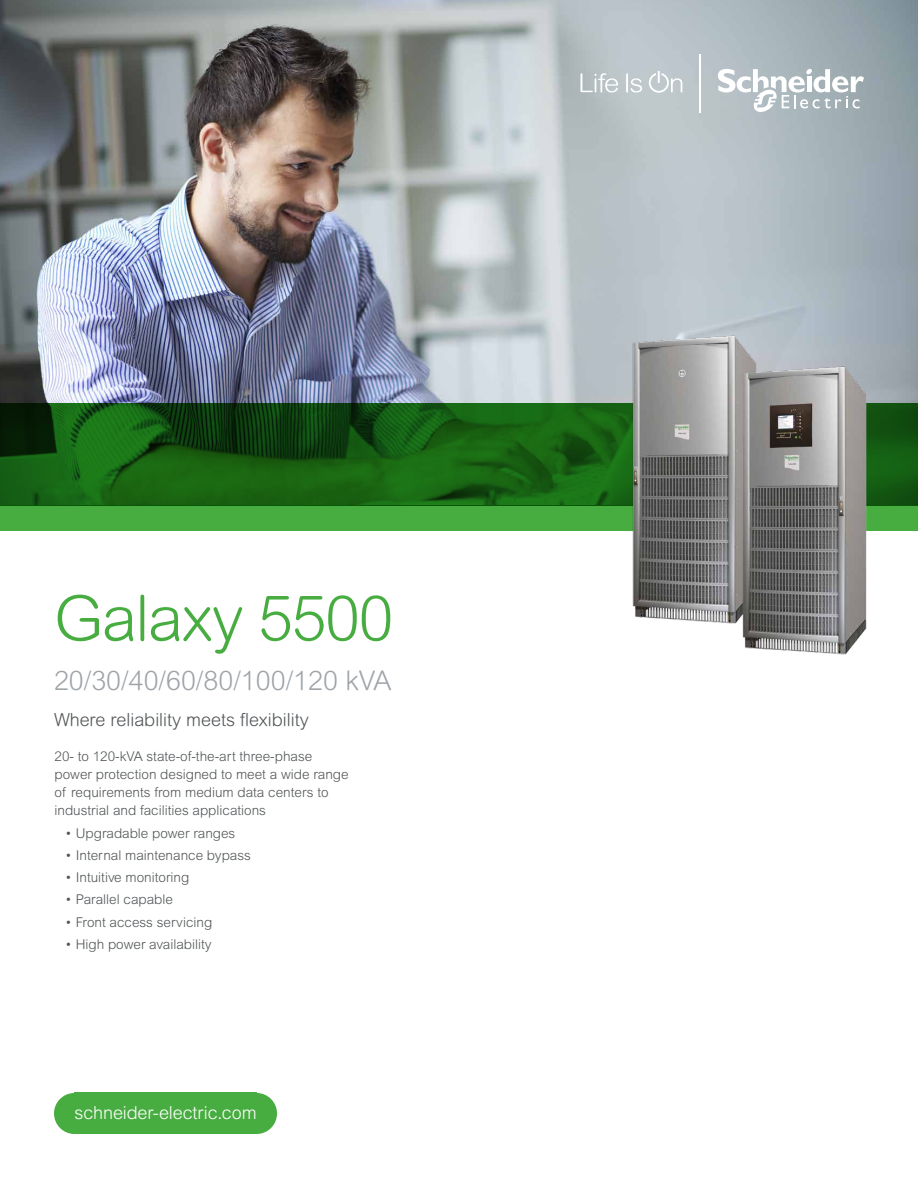
<style>
.page{position:relative;width:918px;height:1188px;background:#fff}
.page>*{position:absolute;margin:0;border:0;box-sizing:border-box;transform-origin:0 0}
.t1{font:300 63px "Arial Rounded MT Std";letter-spacing:-.02em;color:#48ad40}
.t2{font:300 27px "Arial Rounded MT Std";color:#9fa4a9}
.t3{font:300 18px "Arial Rounded MT Std";color:#505456}
.t4{font:300 18px "Arial MT Std";letter-spacing:-.005em;color:#fff}
.t5{font:300 13.5px/18px "Arial MT Std";color:#505456}
</style>
<div class="page">
<img style="left:0;top:0;width:918px;height:403px">
<div style="left:0;top:505px;width:918px;height:26px;background:#48ad40"></div>
<svg style="left:0;top:403px;width:918px;height:102px;background:#155a11"></svg>
<svg style="left:580px;top:73px;width:38px;height:19px"></svg>
<svg style="left:626px;top:73px;width:16px;height:19px"></svg>
<svg style="left:649px;top:71px;width:33px;height:22px"></svg>
<svg style="left:718px;top:69px;width:146px;height:44px"></svg>
<hr style="left:700px;top:54px;width:1px;height:59px;background:#fff">
<img style="left:617px;top:320px;width:266px;height:335px">
<div style="left:74px;top:1093px;width:183px;height:41px;background:#48ad40"></div>
<div style="left:236px;top:1093px;width:41px;height:41px;background:#48ad40;border-radius:50%"></div>
<div style="left:54px;top:1093px;width:41px;height:41px;background:#48ad40;border-radius:50%"></div>
<h1 class="t1" style="left:54px;top:582px;width:341px">Galaxy 5500</h1>
<h2 class="t2" style="left:54px;top:665px;width:339px">20/30/40/60/80/100/120 kVA</h2>
<h3 class="t3" style="left:54px;top:710px;width:256px">Where reliability meets flexibility</h3>
<p class="t5" style="left:55px;top:748px;width:296px">20- to 120-kVA state-of-the-art three-phase power protection designed to meet a wide range of requirements from medium data centers to industrial and facilities applications</p>
<p class="t5" style="left:65px;top:824px;width:172px">• Upgradable power ranges</p>
<p class="t5" style="left:65px;top:846px;width:187px">• Internal maintenance bypass</p>
<p class="t5" style="left:65px;top:868px;width:126px">• Intuitive monitoring</p>
<p class="t5" style="left:65px;top:891px;width:109px">• Parallel capable</p>
<p class="t5" style="left:65px;top:913px;width:149px">• Front access servicing</p>
<p class="t5" style="left:65px;top:935px;width:148px">• High power availability</p>
<h3 class="t4" style="left:75px;top:1102px;width:184px">schneider-electric.com</h3>
</div>
